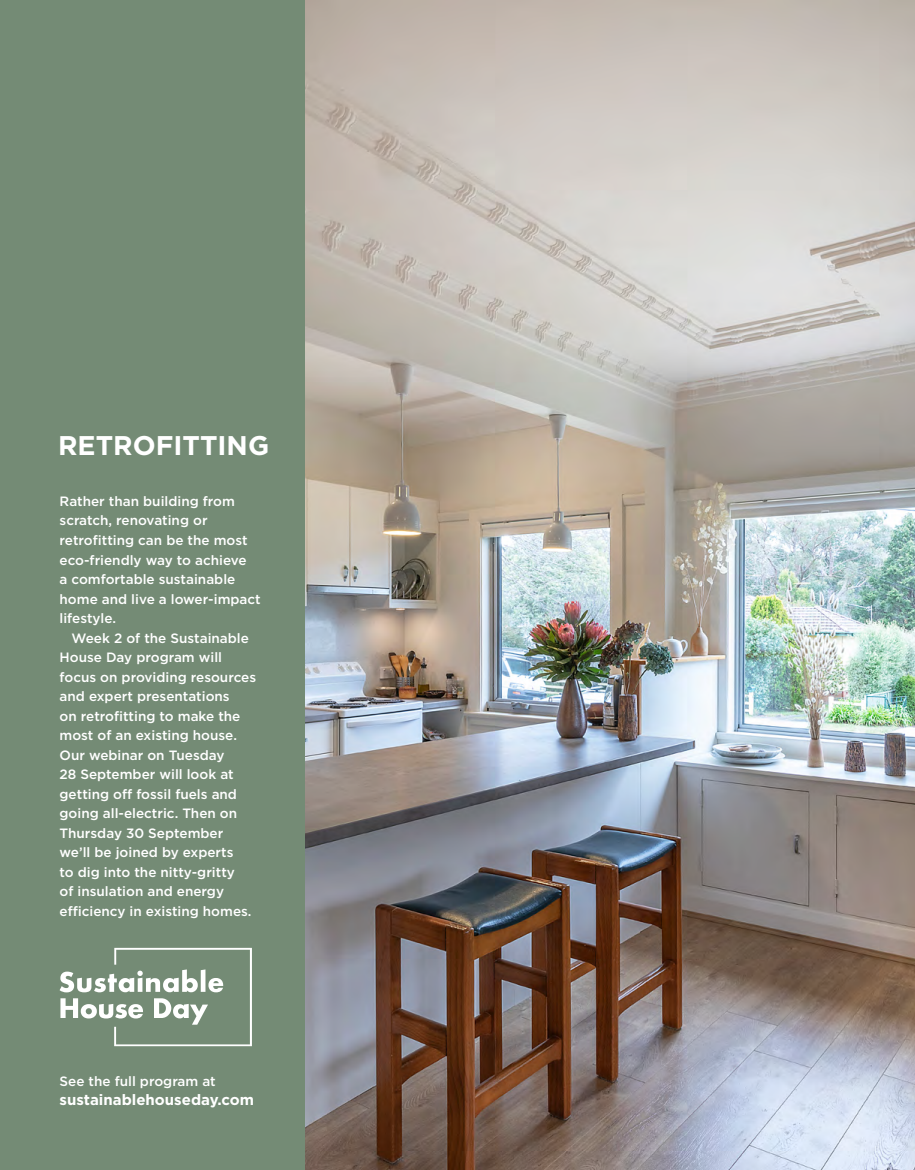
<style>
.page{position:relative;width:915px;height:1170px;background:#fff}
.page>*{position:absolute;margin:0;border:0;box-sizing:border-box;transform-origin:0 0}
.t1{font:700 27px "Gotham";color:#fff}
.t2{font:700 15px "Gotham";color:#fff}
.t3{font:500 13.5px/19.5px "Gotham";color:#fff}
</style>
<div class="page">
<div style="left:0;top:0;width:305px;height:1169px;background:#748b75"></div>
<img style="left:305px;top:0;width:609px;height:1169px">
<svg style="left:60px;top:947px;width:192px;height:99px"></svg>
<h1 class="t1" style="left:58px;top:430px;width:212px">RETROFITTING</h1>
<p class="t3" style="left:60px;top:491px;width:203px">Rather than building from scratch, renovating or retrofitting can be the most eco-friendly way to achieve<br>a comfortable sustainable home and live a lower-impact lifestyle.</p>
<p class="t3" style="left:60px;top:627px;width:198px;text-indent:12px">Week 2 of the Sustainable<br>House Day program will focus on providing resources and expert presentations<br>on retrofitting to make the most of an existing house.<br>Our webinar on Tuesday<br>28 September will look at getting off fossil fuels and going all-electric. Then on<br>Thursday 30 September we’ll be joined by experts<br>to dig into the nitty-gritty<br>of insulation and energy efficiency in existing homes.</p>
<p class="t3" style="left:60px;top:1071px;width:158px">See the full program at</p>
<p class="t2" style="left:60px;top:1091px;width:196px">sustainablehouseday.com</p>
</div>
